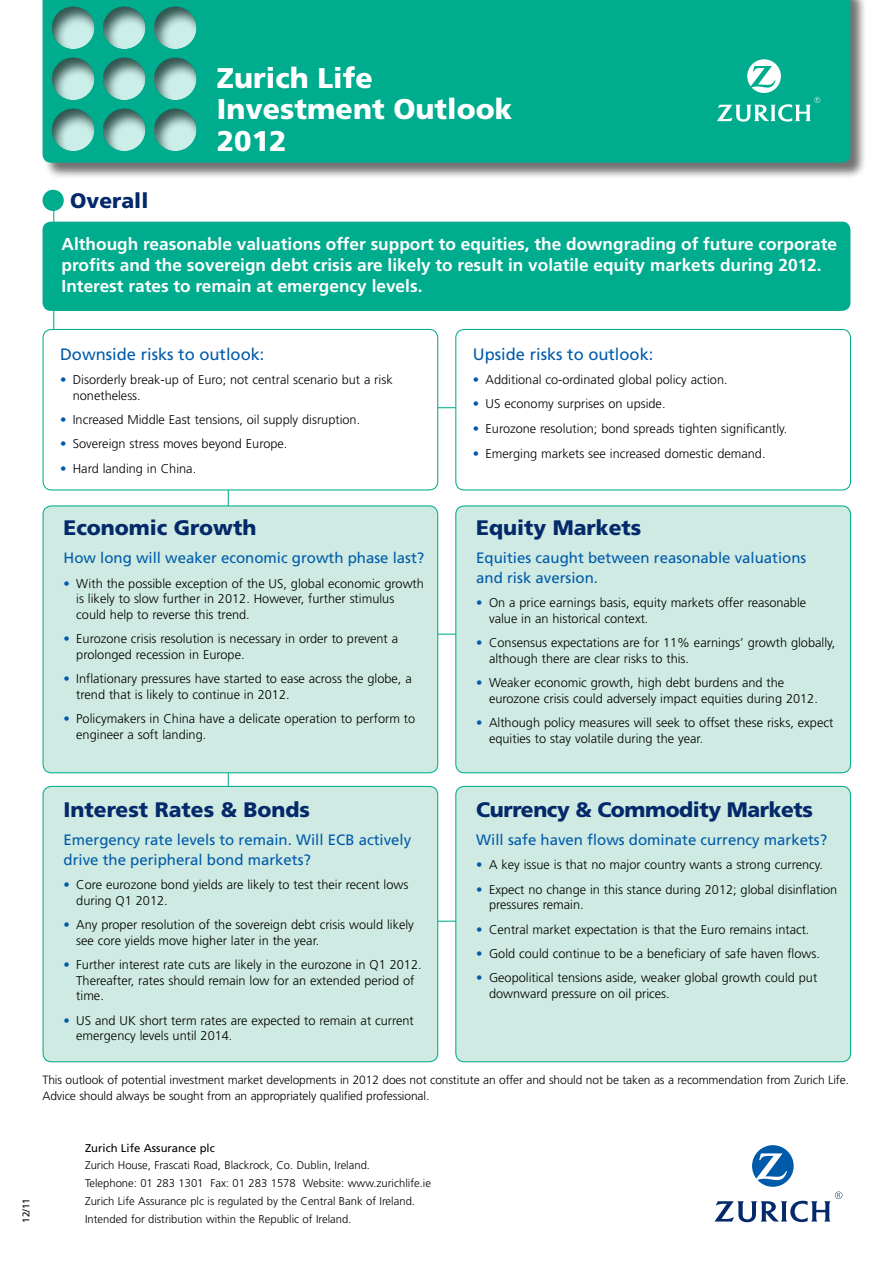
<style>
.page{position:relative;width:893px;height:1263px;background:#fff}
.page>*{position:absolute;margin:0;border:0;box-sizing:border-box;transform-origin:0 0}
.t1{font:900 28.5px/31.5px "Frutiger";color:#fff}
.t2{font:900 21px "Frutiger";color:#03296a}
.t3{font:900 21px "Frutiger";letter-spacing:-.02em;color:#03296a}
.t4{font:700 17.25px/21px "Frutiger";color:#fff}
.t5{font:16.5px "Frutiger";color:#005baa}
.t6{font:15px/19.5px "Frutiger";color:#005baa}
.t7{font:300 12.75px/15.8px "Frutiger";color:#000}
.t8{font:300 12px/15.8px "Frutiger";letter-spacing:-.01em;color:#000}
.t9{font:300 11.25px/17.7px "Frutiger";color:#000}
.t10{font:11.25px "Frutiger";color:#000}
.t11{font:9.75px "Frutiger";color:#000}
.s1{color:#005baa}
</style>
<div class="page">
<hr style="left:404px;top:921px;width:74px;height:1px;background:#00ac8e">
<hr style="left:406px;top:634px;width:74px;height:1px;background:#00ac8e">
<svg style="left:714px;top:1145px;width:128px;height:77px"></svg>
<div style="left:43px;top:0;width:824px;height:179px;background:#000;opacity:.55"></div>
<div style="left:43px;top:0;width:807px;height:163px;background:#00ac8e"></div>
<svg style="left:717px;top:59px;width:103px;height:63px"></svg>
<div style="left:52px;top:6px;width:146px;height:45px;background:#000;opacity:.75"></div>
<div style="left:52px;top:57px;width:146px;height:45px;background:#000;opacity:.75"></div>
<div style="left:52px;top:109px;width:146px;height:44px;background:#000;opacity:.75"></div>
<hr style="left:53px;top:199px;width:1px;height:244px;background:#00ac8e">
<hr style="left:228px;top:421px;width:1px;height:508px;background:#00ac8e">
<hr style="left:410px;top:407px;width:75px;height:1px;background:#00ac8e">
<div style="left:43px;top:506px;width:395px;height:267px;background:#ceeae2;border-radius:9px"></div>
<div style="left:43px;top:505px;width:395px;height:268px;border:1px solid #00ac8e;border-radius:9px"></div>
<div style="left:43px;top:786px;width:395px;height:276px;background:#ceeae2;border-radius:9px"></div>
<div style="left:43px;top:786px;width:395px;height:276px;border:1px solid #00ac8e;border-radius:9px"></div>
<div style="left:456px;top:506px;width:394px;height:267px;background:#ceeae2;border-radius:9px"></div>
<div style="left:455px;top:505px;width:396px;height:268px;border:1px solid #00ac8e;border-radius:9px"></div>
<div style="left:456px;top:786px;width:394px;height:276px;background:#ceeae2;border-radius:9px"></div>
<div style="left:455px;top:786px;width:396px;height:276px;border:1px solid #00ac8e;border-radius:9px"></div>
<div style="left:43px;top:222px;width:807px;height:89px;background:#00ac8e;border-radius:9px"></div>
<div style="left:43px;top:190px;width:21px;height:21px;background:#00ac8e;border-radius:50%"></div>
<div style="left:456px;top:329px;width:394px;height:161px;background:#fff;border-radius:9px"></div>
<div style="left:455px;top:329px;width:396px;height:161px;border:1px solid #00ac8e;border-radius:9px"></div>
<div style="left:43px;top:329px;width:395px;height:161px;background:#fff;border-radius:9px"></div>
<div style="left:43px;top:329px;width:395px;height:161px;border:1px solid #00ac8e;border-radius:9px"></div>
<h2 class="t2" style="left:70px;top:188px;width:80px">Overall</h2>
<h1 class="t1" style="left:217px;top:62px;width:297px">Zurich Life<br>Investment Outlook<br>2012</h1>
<p class="t4" style="left:62px;top:234px;width:777px">Although reasonable valuations offer support to equities, the downgrading of future corporate profits and the sovereign debt crisis are likely to result in volatile equity markets during 2012.<br>Interest rates to remain at emergency levels.</p>
<p class="t5" style="left:60px;top:344px;width:206px">Downside risks to outlook:</p>
<p class="t7" style="left:73px;top:372px;width:321px;text-indent:-13px"><span class="s1">•</span> Disorderly break-up of Euro; not central scenario but a risk nonetheless.</p>
<p class="t7" style="left:60px;top:412px;width:302px"><span class="s1">•</span> Increased Middle East tensions, oil supply disruption.</p>
<p class="t7" style="left:60px;top:436px;width:229px"><span class="s1">•</span> Sovereign stress moves beyond Europe.</p>
<p class="t7" style="left:60px;top:461px;width:138px"><span class="s1">•</span> Hard landing in China.</p>
<h2 class="t2" style="left:64px;top:515px;width:194px">Economic Growth</h2>
<p class="t6" style="left:64px;top:548px;width:362px">How long will weaker economic growth phase last?</p>
<p class="t7" style="left:76px;top:575px;width:349px;text-indent:-13px"><span class="s1">•</span> With the possible exception of the US, global economic growth is likely to slow further in 2012. However, further stimulus could help to reverse this trend.</p>
<p class="t7" style="left:76px;top:631px;width:323px;text-indent:-13px"><span class="s1">•</span> Eurozone crisis resolution is necessary in order to prevent a prolonged recession in Europe.</p>
<p class="t7" style="left:76px;top:671px;width:337px;text-indent:-13px"><span class="s1">•</span> Inflationary pressures have started to ease across the globe, a trend that is likely to continue in 2012.</p>
<p class="t7" style="left:76px;top:711px;width:340px;text-indent:-13px"><span class="s1">•</span> Policymakers in China have a delicate operation to perform to engineer a soft landing.</p>
<p class="t5" style="left:473px;top:344px;width:182px">Upside risks to outlook:</p>
<p class="t7" style="left:473px;top:372px;width:256px"><span class="s1">•</span> Additional co-ordinated global policy action.</p>
<p class="t7" style="left:473px;top:396px;width:194px"><span class="s1">•</span> US economy surprises on upside.</p>
<p class="t7" style="left:473px;top:420px;width:316px"><span class="s1">•</span> Eurozone resolution; bond spreads tighten significantly.</p>
<p class="t7" style="left:473px;top:445px;width:294px"><span class="s1">•</span> Emerging markets see increased domestic demand.</p>
<h2 class="t2" style="left:476px;top:515px;width:167px">Equity Markets</h2>
<p class="t6" style="left:476px;top:548px;width:332px">Equities caught between reasonable valuations and risk aversion.</p>
<p class="t7" style="left:489px;top:595px;width:319px;text-indent:-13px"><span class="s1">•</span> On a price earnings basis, equity markets offer reasonable value in an historical context.</p>
<p class="t7" style="left:489px;top:635px;width:348px;text-indent:-13px"><span class="s1">•</span> Consensus expectations are for 11% earnings’ growth globally, although there are clear risks to this.</p>
<p class="t7" style="left:489px;top:675px;width:330px;text-indent:-13px"><span class="s1">•</span> Weaker economic growth, high debt burdens and the eurozone crisis could adversely impact equities during 2012.</p>
<p class="t7" style="left:489px;top:715px;width:346px;text-indent:-13px"><span class="s1">•</span> Although policy measures will seek to offset these risks, expect equities to stay volatile during the year.</p>
<h2 class="t2" style="left:64px;top:797px;width:248px">Interest Rates &amp; Bonds</h2>
<p class="t6" style="left:64px;top:830px;width:349px">Emergency rate levels to remain. Will ECB actively drive the peripheral bond markets?</p>
<p class="t7" style="left:76px;top:877px;width:334px;text-indent:-13px"><span class="s1">•</span> Core eurozone bond yields are likely to test their recent lows during Q1 2012.</p>
<p class="t7" style="left:76px;top:917px;width:339px;text-indent:-13px"><span class="s1">•</span> Any proper resolution of the sovereign debt crisis would likely see core yields move higher later in the year.</p>
<p class="t7" style="left:76px;top:957px;width:347px;text-indent:-13px"><span class="s1">•</span> Further interest rate cuts are likely in the eurozone in Q1 2012.<br>Thereafter, rates should remain low for an extended period of time.</p>
<p class="t7" style="left:76px;top:1012px;width:339px;text-indent:-13px"><span class="s1">•</span> US and UK short term rates are expected to remain at current emergency levels until 2014.</p>
<h2 class="t3" style="left:476px;top:797px;width:338px">Currency &amp; Commodity Markets</h2>
<p class="t6" style="left:476px;top:830px;width:352px">Will safe haven flows dominate currency markets?</p>
<p class="t7" style="left:476px;top:857px;width:348px"><span class="s1">•</span> A key issue is that no major country wants a strong currency.</p>
<p class="t7" style="left:489px;top:881px;width:350px;text-indent:-13px"><span class="s1">•</span> Expect no change in this stance during 2012; global disinflation pressures remain.</p>
<p class="t7" style="left:476px;top:921px;width:335px"><span class="s1">•</span> Central market expectation is that the Euro remains intact.</p>
<p class="t7" style="left:476px;top:946px;width:345px"><span class="s1">•</span> Gold could continue to be a beneficiary of safe haven flows.</p>
<p class="t7" style="left:489px;top:970px;width:330px;text-indent:-13px"><span class="s1">•</span> Geopolitical tensions aside, weaker global growth could put downward pressure on oil prices.</p>
<p class="t8" style="left:43px;top:1072px;width:808px">This outlook of potential investment market developments in 2012 does not constitute an offer and should not be taken as a recommendation from Zurich Life.<br>Advice should always be sought from an appropriately qualified professional.</p>
<p class="t11" style="left:20px;top:1222px;width:26px;rotate:-90deg">12/11</p>
<p class="t10" style="left:85px;top:1141px;width:131px">Zurich Life Assurance plc</p>
<p class="t9" style="left:85px;top:1157px;width:347px">Zurich House, Frascati Road, Blackrock, Co. Dublin, Ireland.<br>Telephone: 01 283 1301 Fax: 01 283 1578 Website: www.zurichlife.ie<br>Zurich Life Assurance plc is regulated by the Central Bank of Ireland.</p>
<p class="t9" style="left:85px;top:1210px;width:268px">Intended for distribution within the Republic of Ireland.</p>
</div>
